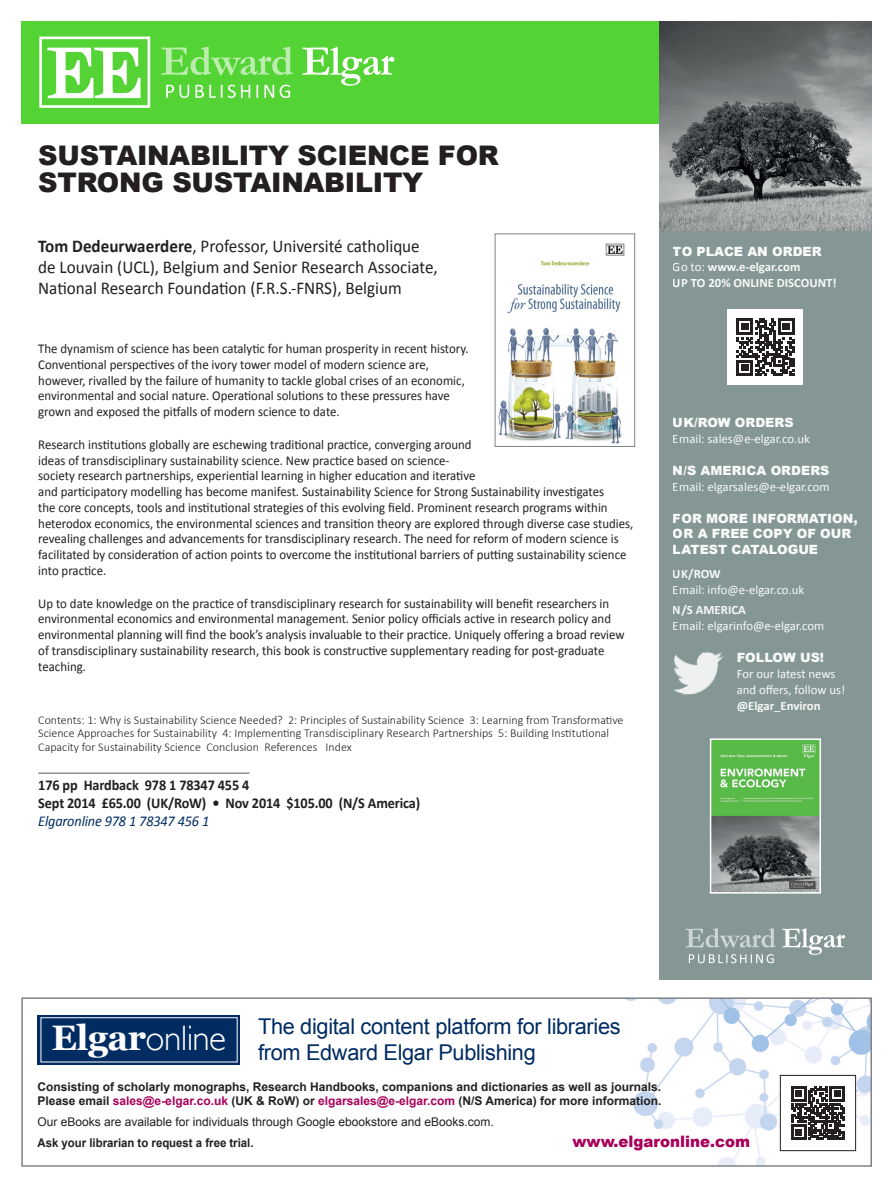
<style>
.page{position:relative;width:893px;height:1188px;background:#fff}
.page>*{position:absolute;margin:0;border:0;box-sizing:border-box;transform-origin:0 0}
.t1{font:300 35.4px "Gill Sans";letter-spacing:-.02em;color:#fff}
.t2{font:900 27px/27px "Arial";letter-spacing:-.01em;color:#231f20}
.t3{font:21.75px/26.2px "Arial";letter-spacing:-.015em;color:#002c62}
.Affiliation{font:18px/21px "Calibri";color:#231f20;scale:.95 1}
.Text{font:900 15.75px "Arial";color:#a8015b;scale:.95 1}
.ISBNs{font:700 15px/18px "Calibri";letter-spacing:-.01em;color:#231f20;scale:.95 1}
.Text-2{font:13.5px/15.8px "Calibri";color:#231f20;scale:.95 1}
.t4{font:12.75px/15.8px "Calibri";color:#fff}
.t5{font:900 12.75px/15.3px "Arial";color:#fff}
.t6{font:700 12.75px/15.8px "Calibri";color:#fff}
.Contents{font:300 12px/13.5px "Calibri";color:#231f20}
.Text-3{font:700 12px/14.4px "Arial";color:#231f20}
.t7{font:12px "Arial";color:#231f20}
.Text-4{font:700 12px "Arial";color:#231f20;scale:.95 1}
.s1{font-weight:700}
.s2{font-weight:400;font-style:italic;color:#002c62}
.s3{font-weight:400}
.s4{font-family:"Georgia";font-weight:700}
.s5{color:#a8015b}
</style>
<div class="page">
<hr style="left:38px;top:773px;width:211px;height:1px;background:#57585a">
<div style="left:21px;top:21px;width:638px;height:102px;background:#54d335"></div>
<img style="left:659px;top:21px;width:213px;height:211px">
<div style="left:659px;top:232px;width:213px;height:748px;background:#849795"></div>
<img style="left:627px;top:1000px;width:242px;height:164px">
<div style="left:21px;top:997px;width:851px;height:170px;border:2px solid #808285"></div>
<div style="left:38px;top:1015px;width:202px;height:50px;background:#002c62"></div>
<div style="left:41px;top:1017px;width:197px;height:45px;border:1px solid #fff"></div>
<svg style="left:627px;top:1135px;width:124px;height:19px"></svg>
<div style="left:780px;top:1075px;width:76px;height:76px;background:#fff"></div>
<svg style="left:791px;top:1086px;width:54px;height:54px"></svg>
<div style="left:780px;top:1075px;width:76px;height:76px;border:1px solid #231f20"></div>
<img style="left:713px;top:741px;width:105px;height:150px">
<div style="left:710px;top:738px;width:111px;height:156px;border:2px solid #fff"></div>
<img style="left:673px;top:652px;width:51px;height:43px">
<div style="left:727px;top:309px;width:76px;height:76px;background:#fff"></div>
<svg style="left:737px;top:319px;width:57px;height:57px"></svg>
<img style="left:498px;top:243px;width:127px;height:201px">
<div style="left:495px;top:233px;width:140px;height:214px;border:1px solid #808285"></div>
<svg style="left:39px;top:37px;width:111px;height:71px"></svg>
<svg style="left:161px;top:47px;width:132px;height:28px"></svg>
<svg style="left:303px;top:47px;width:91px;height:39px"></svg>
<svg style="left:166px;top:85px;width:23px;height:13px"></svg>
<svg style="left:195px;top:85px;width:27px;height:13px"></svg>
<svg style="left:228px;top:85px;width:22px;height:13px"></svg>
<svg style="left:256px;top:85px;width:2px;height:13px"></svg>
<svg style="left:264px;top:85px;width:10px;height:13px"></svg>
<svg style="left:280px;top:85px;width:10px;height:13px"></svg>
<svg style="left:686px;top:928px;width:90px;height:20px"></svg>
<svg style="left:782px;top:928px;width:63px;height:27px"></svg>
<svg style="left:689px;top:954px;width:85px;height:9px"></svg>
<p class="t2" style="left:38px;top:141px;width:462px">SUSTAINABILITY SCIENCE FOR<br>STRONG SUSTAINABILITY</p>
<p class="Affiliation" style="left:38px;top:236px;width:422px"><span class="s1">Tom Dedeurwaerdere</span>, Professor, Université catholique de Louvain (UCL), Belgium and Senior Research Associate,<br>National Research Foundation (F.R.S.-FNRS), Belgium</p>
<p class="Text-2" style="left:38px;top:341px;width:454px">The dynamism of science has been catalytic for human prosperity in recent history.<br>Conventional perspectives of the ivory tower model of modern science are, however, rivalled by the failure of humanity to tackle global crises of an economic, environmental and social nature. Operational solutions to these pressures have grown and exposed the pitfalls of modern science to date.</p>
<p class="Text-2" style="left:38px;top:437px;width:628px">Research institutions globally are eschewing traditional practice, converging around<br>ideas of transdisciplinary sustainability science. New practice based on science-<br>society research partnerships, experiential learning in higher education and iterative<br>and participatory modelling has become manifest. Sustainability Science for Strong Sustainability investigates<br>the core concepts, tools and institutional strategies of this evolving field. Prominent research programs within heterodox economics, the environmental sciences and transition theory are explored through diverse case studies, revealing challenges and advancements for transdisciplinary research. The need for reform of modern science is facilitated by consideration of action points to overcome the institutional barriers of putting sustainability science into practice.</p>
<p class="Text-2" style="left:38px;top:595px;width:619px">Up to date knowledge on the practice of transdisciplinary research for sustainability will benefit researchers in environmental economics and environmental management. Senior policy officials active in research policy and environmental planning will find the book’s analysis invaluable to their practice. Uniquely offering a broad review of transdisciplinary sustainability research, this book is constructive supplementary reading for post-graduate teaching.</p>
<p class="Contents" style="left:38px;top:712px;width:587px">Contents: 1: Why is Sustainability Science Needed? 2: Principles of Sustainability Science 3: Learning from Transformative<br>Science Approaches for Sustainability 4: Implementing Transdisciplinary Research Partnerships 5: Building Institutional<br>Capacity for Sustainability Science Conclusion References Index</p>
<p class="ISBNs" style="left:38px;top:776px;width:404px">176 pp Hardback 978 1 78347 455 4<br>Sept 2014 £65.00 (UK/RoW) • Nov 2014 $105.00 (N/S America)<br><span class="s2">Elgaronline 978 1 78347 456 1</span></p>
<p class="t5" style="left:673px;top:243px;width:150px">TO PLACE AN ORDER</p>
<p class="t6" style="left:673px;top:259px;width:165px"><span class="s3">Go to:</span> www.e-elgar.com<br>UP TO 20% ONLINE DISCOUNT!</p>
<p class="t5" style="left:673px;top:414px;width:122px">UK/ROW ORDERS</p>
<p class="t4" style="left:673px;top:431px;width:138px">Email: sales@e-elgar.co.uk</p>
<p class="t5" style="left:673px;top:462px;width:158px">N/S AMERICA ORDERS</p>
<p class="t4" style="left:673px;top:479px;width:158px">Email: elgarsales@e-elgar.com</p>
<p class="t5" style="left:673px;top:511px;width:186px">FOR MORE INFORMATION,<br>OR A FREE COPY OF OUR<br>LATEST CATALOGUE</p>
<p class="t6" style="left:673px;top:566px;width:49px">UK/ROW</p>
<p class="t4" style="left:673px;top:582px;width:133px">Email: info@e-elgar.co.uk</p>
<p class="t6" style="left:673px;top:602px;width:74px">N/S AMERICA</p>
<p class="t4" style="left:673px;top:617px;width:153px">Email: elgarinfo@e-elgar.com</p>
<p class="t5" style="left:737px;top:650px;width:89px">FOLLOW US!</p>
<p class="t4" style="left:737px;top:666px;width:110px">For our latest news and offers, follow us!</p>
<p class="t6" style="left:737px;top:697px;width:85px">@Elgar_Environ</p>
<p class="t3" style="left:258px;top:1014px;width:364px">The digital content platform for libraries from Edward Elgar Publishing</p>
<p class="t1" style="left:52px;top:1018px;width:176px"><span class="s4">Elgar</span>online</p>
<p class="Text-3" style="left:38px;top:1080px;width:625px">Consisting of scholarly monographs, Research Handbooks, companions and dictionaries as well as journals.<br>Please email <span class="s5">sales@e-elgar.co.uk</span> (UK &amp; RoW) or <span class="s5">elgarsales@e-elgar.com</span> (N/S America) for more information.</p>
<p class="t7" style="left:38px;top:1114px;width:458px">Our eBooks are available for individuals through Google ebookstore and eBooks.com.</p>
<p class="Text-4" style="left:38px;top:1135px;width:229px">Ask your librarian to request a free trial.</p>
<p class="Text" style="left:572px;top:1130px;width:189px">www.elgaronline.com</p>
</div>
